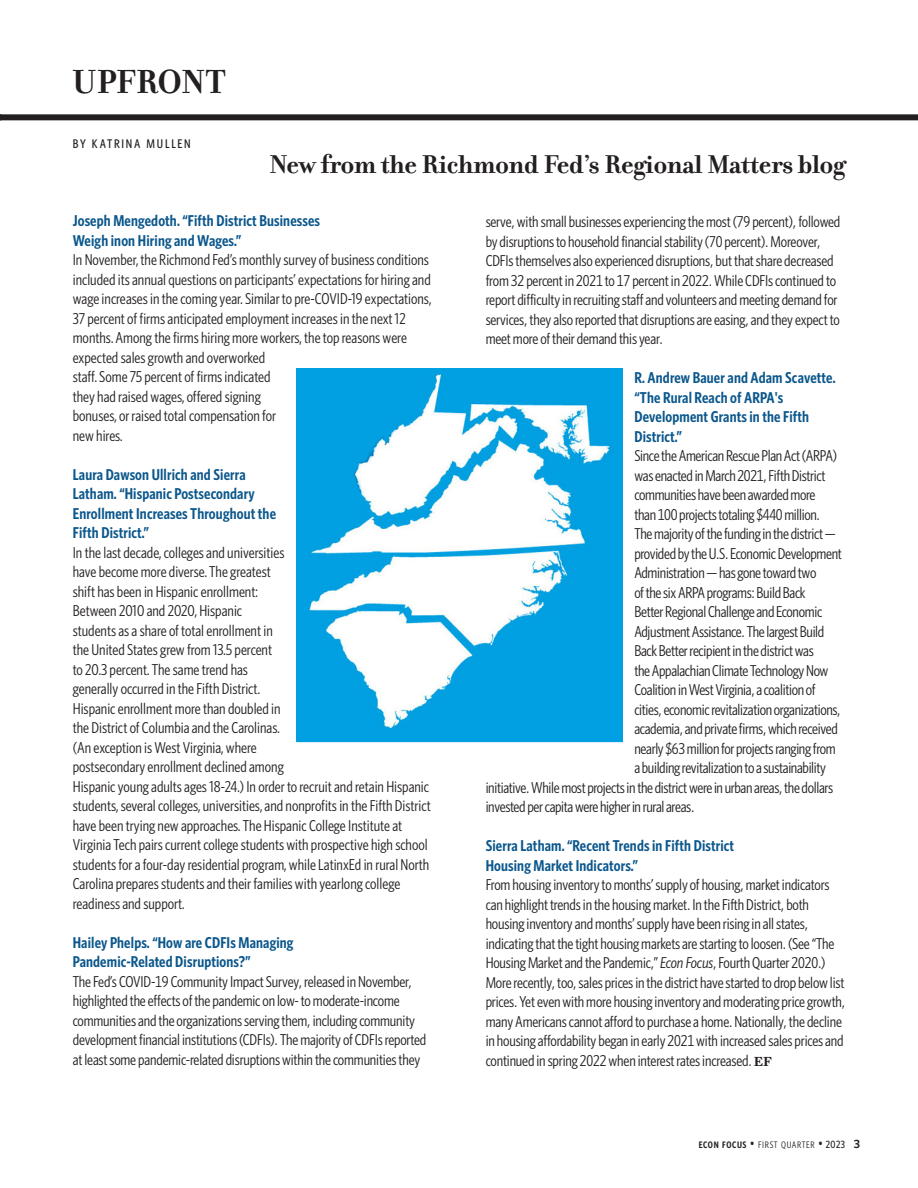
<style>
.page{position:relative;width:918px;height:1188px;background:#fff}
.page>*{position:absolute;margin:0;border:0;box-sizing:border-box;transform-origin:0 0}
.t1{font:700 36px "Filosofia OT";color:#231f20}
.t2{font:700 27.75px "Filosofia OT";letter-spacing:-.01em;color:#231f20}
.t3{font:15.75px/19.5px "Whitney Condensed";letter-spacing:-.01em;color:#231f20}
.t4{font:600 15.75px/19.5px "Whitney Condensed";letter-spacing:.01em;color:#0b578c}
.t5{font:500 12.6px "Whitney Condensed";letter-spacing:.135em;color:#231f20}
.t6{font:9.45px "Whitney Condensed";letter-spacing:.07em;color:#231f20}
.s1{font-style:italic}
.s2{font-family:"Mercury Text G1";font-weight:600;font-size:14.25px}
.s3{font-weight:600}
.s4{font-size:13.5px}
.s5{font-weight:500;font-size:10.5px}
.s6{font-family:"Whitney";font-weight:600;font-size:12px}
</style>
<div class="page">
<div style="left:0;top:114px;width:918px;height:6px;background:#231f20"></div>
<img style="left:297px;top:369px;width:325px;height:373px">
<h1 class="t1" style="left:72px;top:62px;width:155px">UPFRONT</h1>
<p class="t5" style="left:73px;top:136px;width:120px">BY KATRINA MULLEN</p>
<h2 class="t2" style="left:269px;top:149px;width:577px">New from the Richmond Fed’s Regional Matters blog</h2>
<p class="t4" style="left:73px;top:211px;width:249px">Joseph Mengedoth. “Fifth District Businesses<br>Weigh inon Hiring and Wages.”</p>
<p class="t3" style="left:73px;top:250px;width:360px">In November, the Richmond Fed’s monthly survey of business conditions included its annual questions on participants’ expectations for hiring and wage increases in the coming year. Similar to pre-COVID-19 expectations, 37 percent of firms anticipated employment increases in the next 12 months. Among the firms hiring more workers, the top reasons were expected sales growth and overworked<br>staff. Some 75 percent of firms indicated<br>they had raised wages, offered signing<br>bonuses, or raised total compensation for<br>new hires.</p>
<p class="t4" style="left:73px;top:464px;width:205px">Laura Dawson Ullrich and Sierra<br>Latham. “Hispanic Postsecondary<br>Enrollment Increases Throughout the<br>Fifth District.”</p>
<p class="t3" style="left:73px;top:542px;width:360px">In the last decade, colleges and universities<br>have become more diverse. The greatest<br>shift has been in Hispanic enrollment:<br>Between 2010 and 2020, Hispanic<br>students as a share of total enrollment in<br>the United States grew from 13.5 percent<br>to 20.3 percent. The same trend has<br>generally occurred in the Fifth District.<br>Hispanic enrollment more than doubled in<br>the District of Columbia and the Carolinas.<br>(An exception is West Virginia, where<br>postsecondary enrollment declined among<br>Hispanic young adults ages 18-24.) In order to recruit and retain Hispanic students, several colleges, universities, and nonprofits in the Fifth District have been trying new approaches. The Hispanic College Institute at Virginia Tech pairs current college students with prospective high school students for a four-day residential program, while LatinxEd in rural North Carolina prepares students and their families with yearlong college readiness and support.</p>
<p class="t4" style="left:73px;top:932px;width:222px">Hailey Phelps. “How are CDFIs Managing<br>Pandemic-Related Disruptions?”</p>
<p class="t3" style="left:73px;top:971px;width:355px">The Fed’s COVID-19 Community Impact Survey, released in November, highlighted the effects of the pandemic on low- to moderate-income communities and the organizations serving them, including community development financial institutions (CDFIs). The majority of CDFIs reported at least some pandemic-related disruptions within the communities they</p>
<p class="t3" style="left:486px;top:211px;width:356px">serve, with small businesses experiencing the most (79 percent), followed by disruptions to household financial stability (70 percent). Moreover, CDFIs themselves also experienced disruptions, but that share decreased from 32 percent in 2021 to 17 percent in 2022. While CDFIs continued to report difficulty in recruiting staff and volunteers and meeting demand for services, they also reported that disruptions are easing, and they expect to meet more of their demand this year.</p>
<p class="t4" style="left:634px;top:367px;width:203px">R. Andrew Bauer and Adam Scavette. “The Rural Reach of ARPA's<br>Development Grants in the Fifth<br>District.”</p>
<p class="t3" style="left:634px;top:445px;width:204px">Since the American Rescue Plan Act (ARPA)</p>
<p class="t3" style="left:634px;top:465px;width:193px">was enacted in March 2021, Fifth District</p>
<p class="t3" style="left:634px;top:484px;width:183px">communities have been awarded more</p>
<p class="t3" style="left:634px;top:504px;width:187px">than 100 projects totaling $440 million.</p>
<p class="t3" style="left:634px;top:523px;width:203px">The majority of the funding in the district —</p>
<p class="t3" style="left:634px;top:543px;width:209px">provided by the U.S. Economic Development</p>
<p class="t3" style="left:634px;top:562px;width:184px">Administration — has gone toward two</p>
<p class="t3" style="left:634px;top:582px;width:173px">of the six ARPA programs: Build Back</p>
<p class="t3" style="left:634px;top:601px;width:189px">Better Regional Challenge and Economic</p>
<p class="t3" style="left:634px;top:621px;width:192px">Adjustment Assistance. The largest Build</p>
<p class="t3" style="left:634px;top:640px;width:181px">Back Better recipient in the district was</p>
<p class="t3" style="left:634px;top:660px;width:196px">the Appalachian Climate Technology Now</p>
<p class="t3" style="left:634px;top:679px;width:183px">Coalition in West Virginia, a coalition of</p>
<p class="t3" style="left:634px;top:699px;width:208px">cities, economic revitalization organizations,</p>
<p class="t3" style="left:634px;top:718px;width:205px">academia, and private firms, which received</p>
<p class="t3" style="left:634px;top:738px;width:203px">nearly $63 million for projects ranging from</p>
<p class="t3" style="left:634px;top:757px;width:193px">a building revitalization to a sustainability</p>
<p class="t3" style="left:486px;top:777px;width:349px">initiative. While most projects in the district were in urban areas, the dollars</p>
<p class="t3" style="left:486px;top:796px;width:210px">invested per capita were higher in rural areas.</p>
<p class="t4" style="left:486px;top:835px;width:250px">Sierra Latham. “Recent Trends in Fifth District<br>Housing Market Indicators.”</p>
<p class="t3" style="left:486px;top:874px;width:361px">From housing inventory to months’ supply of housing, market indicators can highlight trends in the housing market. In the Fifth District, both housing inventory and months’ supply have been rising in all states, indicating that the tight housing markets are starting to loosen. (See “The Housing Market and the Pandemic,” <span class="s1">Econ Focus</span>, Fourth Quarter 2020.)<br>More recently, too, sales prices in the district have started to drop below list prices. Yet even with more housing inventory and moderating price growth, many Americans cannot afford to purchase a home. Nationally, the decline in housing affordability began in early 2021 with increased sales prices and continued in spring 2022 when interest rates increased. <span class="s2">EF</span></p>
<p class="t6" style="left:699px;top:1139px;width:163px"><span class="s3">ECON FOCUS</span> <span class="s4">•</span> FIRST QUARTER <span class="s4">•</span> <span class="s5">2023</span> <span class="s6">3</span></p>
</div>
